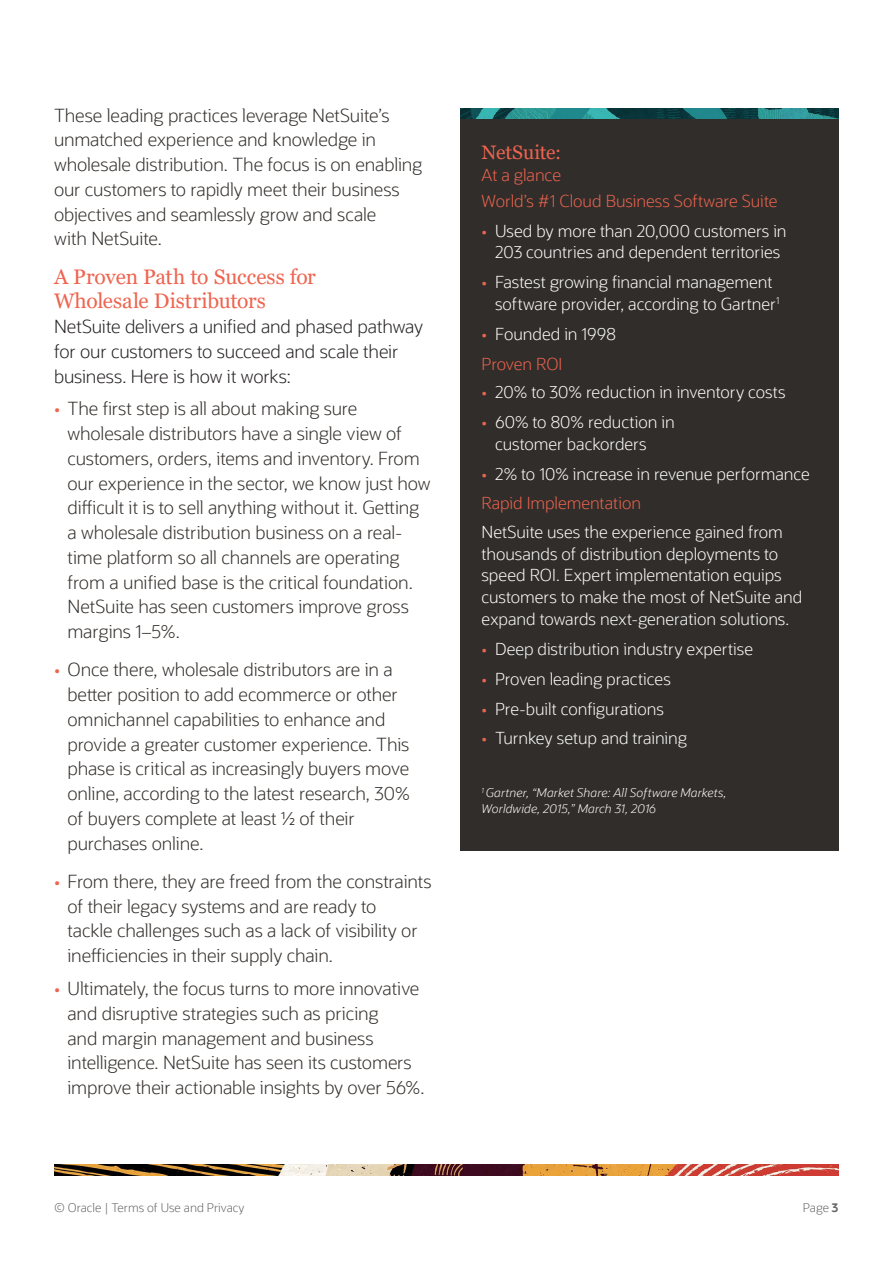
<style>
.page{position:relative;width:893px;height:1263px;background:#fff}
.page>*{position:absolute;margin:0;border:0;box-sizing:border-box;transform-origin:0 0}
.Body_Bullet_text_201{font:21px/24.8px "Georgia";letter-spacing:-.005em;color:#ee644f}
.H3_sidebar_blue_head{font:19.5px "Georgia";letter-spacing:-.005em;color:#ee644f}
.Body_Bullet_text_201-2{font:300 18px/24.8px "Oracle Sans";letter-spacing:-.01em;color:#312d2a}
.Body_Bullet_text_201-3{font:300 18px/24.8px "Oracle Sans";letter-spacing:-.005em;color:#231f20}
.bullet_sidebar_2019{font:300 16.5px/21.8px "Oracle Sans";letter-spacing:-.005em;color:#fff}
.bullet_sidebar_2019-2{font:300 16.5px "Oracle Sans";color:#ee644f}
.H3_sidebar_blue_head-2{font:300 16.5px "Oracle Sans";letter-spacing:-.005em;color:#ee644f}
.bullet_sidebar_2019-3{font:italic 300 12px/16.2px "Oracle Sans";letter-spacing:.015em;color:#fff}
.t1{font:300 12px "Oracle Sans";color:#666}
.s1{color:#ee644f}
.s2{font-weight:700}
</style>
<div class="page">
<img style="left:54px;top:1165px;width:785px;height:10px">
<div style="left:460px;top:117px;width:379px;height:733px;background:#312d2a"></div>
<img style="left:460px;top:108px;width:379px;height:10px">
<p class="Body_Bullet_text_201-2" style="left:54px;top:103px;width:370px">These leading practices leverage NetSuite’s unmatched experience and knowledge in wholesale distribution. The focus is on enabling our customers to rapidly meet their business objectives and seamlessly grow and scale<br>with NetSuite.</p>
<p class="Body_Bullet_text_201" style="left:54px;top:264px;width:263px">A Proven Path to Success for<br>Wholesale Distributors</p>
<p class="Body_Bullet_text_201-3" style="left:54px;top:314px;width:371px">NetSuite delivers a unified and phased pathway for our customers to succeed and scale their business. Here is how it works:</p>
<p class="Body_Bullet_text_201-2" style="left:68px;top:397px;width:365px;text-indent:-14px"><span class="s1">•</span> The first step is all about making sure wholesale distributors have a single view of customers, orders, items and inventory. From our experience in the sector, we know just how difficult it is to sell anything without it. Getting a wholesale distribution business on a real&shy;time platform so all channels are operating from a unified base is the critical foundation.<br>NetSuite has seen customers improve gross margins 1–5%.</p>
<p class="Body_Bullet_text_201-2" style="left:68px;top:658px;width:344px;text-indent:-14px"><span class="s1">•</span> Once there, wholesale distributors are in a better position to add ecommerce or other omnichannel capabilities to enhance and provide a greater customer experience. This phase is critical as increasingly buyers move online, according to the latest research, 30% of buyers complete at least ½ of their purchases online.</p>
<p class="Body_Bullet_text_201-2" style="left:68px;top:869px;width:366px;text-indent:-14px"><span class="s1">•</span> From there, they are freed from the constraints of their legacy systems and are ready to<br>tackle challenges such as a lack of visibility or inefficiencies in their supply chain.</p>
<p class="Body_Bullet_text_201-2" style="left:68px;top:976px;width:358px;text-indent:-14px"><span class="s1">•</span> Ultimately, the focus turns to more innovative and disruptive strategies such as pricing<br>and margin management and business intelligence. NetSuite has seen its customers improve their actionable insights by over 56%.</p>
<p class="t1" style="left:54px;top:1200px;width:192px">© Oracle | Terms of Use and Privacy</p>
<p class="H3_sidebar_blue_head" style="left:482px;top:140px;width:81px">NetSuite:</p>
<p class="H3_sidebar_blue_head-2" style="left:482px;top:165px;width:81px">At a glance</p>
<p class="bullet_sidebar_2019-2" style="left:482px;top:191px;width:297px">World’s #1 Cloud Business Software Suite</p>
<p class="bullet_sidebar_2019" style="left:482px;top:220px;width:307px;text-align:center"><span class="s1">•</span> Used by more than 20,000 customers in<br>203 countries and dependent territories</p>
<p class="bullet_sidebar_2019" style="left:495px;top:272px;width:286px;text-indent:-14px"><span class="s1">•</span> Fastest growing financial management software provider, according to Gartner<sup>1</sup></p>
<p class="bullet_sidebar_2019" style="left:482px;top:323px;width:136px"><span class="s1">•</span> Founded in 1998</p>
<p class="bullet_sidebar_2019-2" style="left:482px;top:354px;width:82px">Proven ROI</p>
<p class="bullet_sidebar_2019" style="left:482px;top:381px;width:305px"><span class="s1">•</span> 20% to 30% reduction in inventory costs</p>
<p class="bullet_sidebar_2019" style="left:495px;top:411px;width:181px;text-indent:-14px"><span class="s1">•</span> 60% to 80% reduction in customer backorders</p>
<p class="bullet_sidebar_2019" style="left:482px;top:463px;width:330px"><span class="s1">•</span> 2% to 10% increase in revenue performance</p>
<p class="bullet_sidebar_2019-2" style="left:482px;top:494px;width:161px">Rapid Implementation</p>
<p class="bullet_sidebar_2019" style="left:482px;top:521px;width:322px">NetSuite uses the experience gained from thousands of distribution deployments to speed ROI. Expert implementation equips customers to make the most of NetSuite and expand towards next-generation solutions.</p>
<p class="bullet_sidebar_2019" style="left:482px;top:638px;width:273px"><span class="s1">•</span> Deep distribution industry expertise</p>
<p class="bullet_sidebar_2019" style="left:482px;top:668px;width:191px"><span class="s1">•</span> Proven leading practices</p>
<p class="bullet_sidebar_2019" style="left:482px;top:698px;width:184px"><span class="s1">•</span> Pre-built configurations</p>
<p class="bullet_sidebar_2019" style="left:482px;top:728px;width:207px"><span class="s1">•</span> Turnkey setup and training</p>
<p class="bullet_sidebar_2019-3" style="left:482px;top:784px;width:246px"><sup>1</sup> Gartner, “Market Share: All Software Markets,<br>Worldwide, 2015,” March 31, 2016</p>
<p class="t1" style="left:803px;top:1200px;width:37px">Page <span class="s2">3</span></p>
</div>
